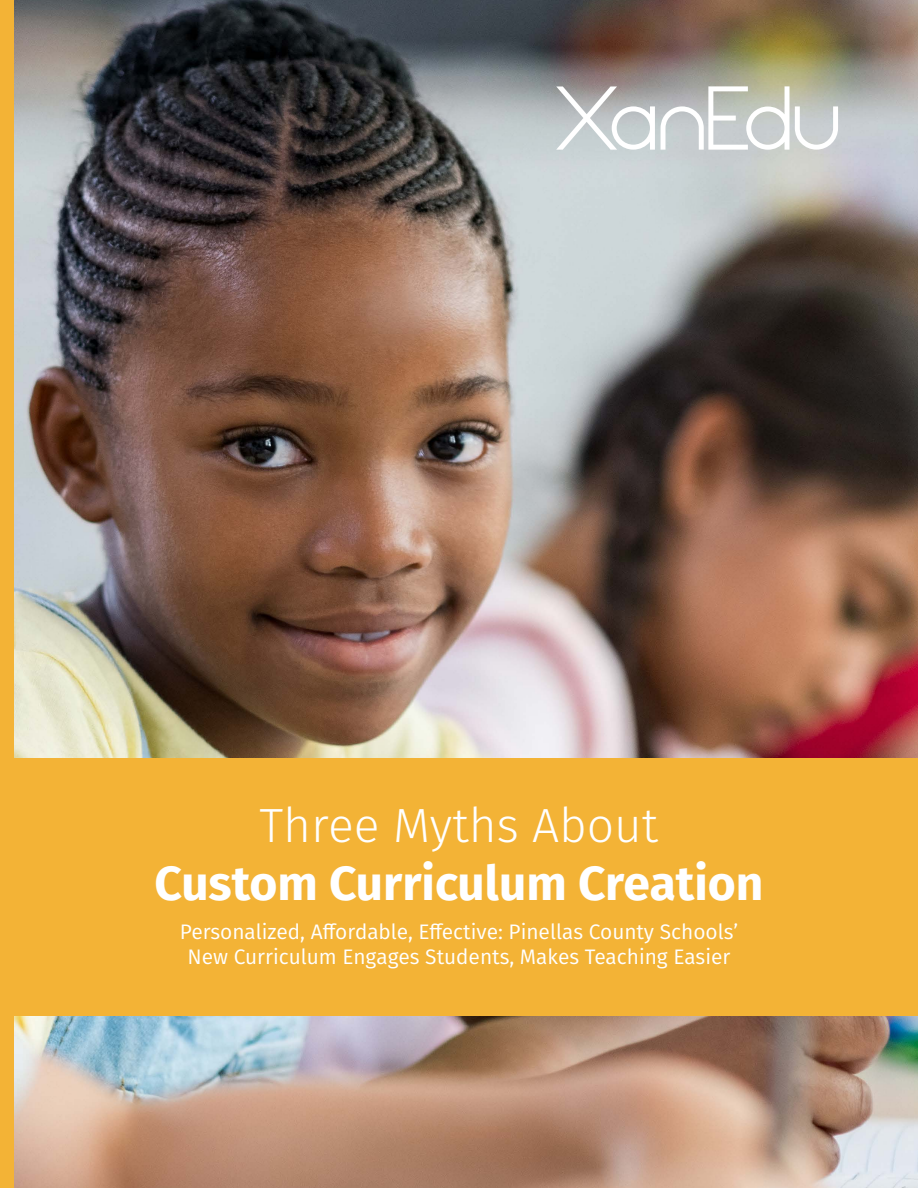
<style>
.page{position:relative;width:918px;height:1188px;background:#fff}
.page>*{position:absolute;margin:0;border:0;box-sizing:border-box;transform-origin:0 0}
.t1{font:700 48px "Fira Sans";color:#fff}
.t2{font:300 48px "Fira Sans";color:#fff}
.t3{font:21px/25.2px "Fira Sans";color:#fff;text-align:center}
</style>
<div class="page">
<img style="left:14px;top:0;width:904px;height:1188px">
<div style="left:0;top:0;width:14px;height:1188px;background:#f3b336"></div>
<div style="left:0;top:758px;width:918px;height:257px;background:#f3b336"></div>
<svg style="left:556px;top:86px;width:99px;height:64px"></svg>
<svg style="left:661px;top:86px;width:177px;height:64px"></svg>
<h1 class="t2" style="left:260px;top:791px;width:400px">Three Myths About</h1>
<h1 class="t1" style="left:155px;top:843px;width:610px">Custom Curriculum Creation</h1>
<p class="t3" style="left:180px;top:918px;width:560px">Personalized, Affordable, Effective: Pinellas County Schools’<br>New Curriculum Engages Students, Makes Teaching Easier</p>
</div>
